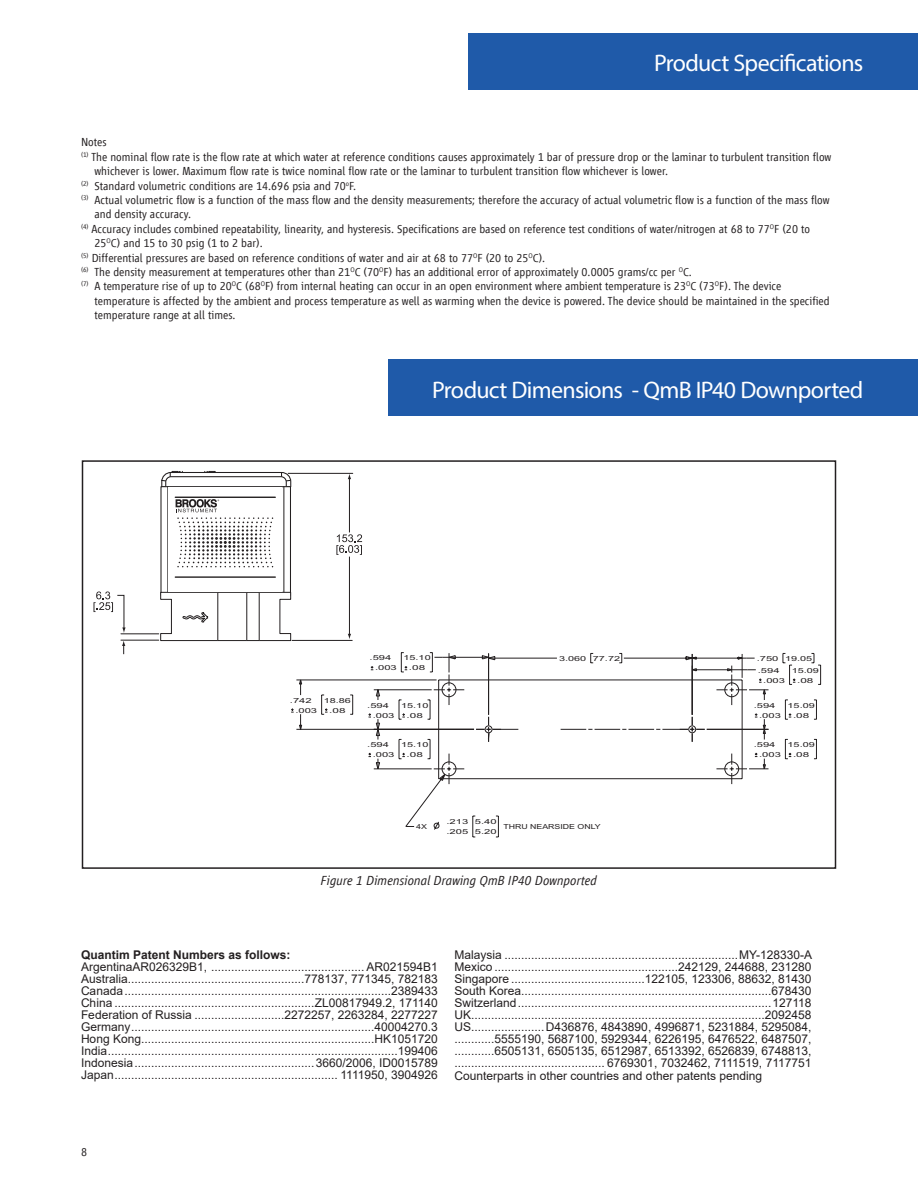
<style>
.page{position:relative;width:918px;height:1188px;background:#fff}
.page>*{position:absolute;margin:0;border:0;box-sizing:border-box;transform-origin:0 0}
.broDS-Mid-page_SH{font:24px "Myriad Pro";letter-spacing:-.03em;color:#fff}
.t1{font:italic 300 13.5px "Vialog LT";color:#231f20}
.Trademarks{font:12px "Arial";color:#231f20}
.t2{font:300 12px/14.4px "Vialog LT";color:#231f20}
.Trademarks-2{font:700 12px "Arial";color:#231f20}
.t3{font:6.9px/10.1px "Arial";color:#231f20;scale:1.62 1}
.t4{font:6.9px/10.1px "Arial";color:#231f20;text-align:center;scale:1.57 1}
.t5{font:6.9px "Arial";color:#231f20;scale:1.27 1}
.t6{font:6.9px "Arial";color:#231f20;scale:1.29 1}
</style>
<div class="page">
<svg style="left:161px;top:471px;width:131px;height:16px"></svg>
<div style="left:160px;top:486px;width:131px;height:110px;background:#fff;border:1px solid #231f20"></div>
<hr style="left:167px;top:487px;width:1px;height:106px;background:#231f20">
<hr style="left:283px;top:487px;width:1px;height:106px;background:#231f20">
<svg style="left:160px;top:592px;width:131px;height:49px"></svg>
<hr style="left:121px;top:633px;width:38px;height:1px;background:#231f20">
<hr style="left:121px;top:640px;width:38px;height:1px;background:#231f20">
<svg style="left:122px;top:640px;width:3px;height:14px"></svg>
<hr style="left:349px;top:557px;width:1px;height:78px;background:#231f20">
<hr style="left:349px;top:478px;width:1px;height:54px;background:#231f20">
<hr style="left:292px;top:640px;width:60px;height:1px;background:#231f20">
<hr style="left:288px;top:473px;width:65px;height:1px;background:#231f20">
<svg style="left:336px;top:534px;width:26px;height:21px"></svg>
<svg style="left:94px;top:592px;width:32px;height:41px"></svg>
<div style="left:169px;top:487px;width:113px;height:105px;background:#fff"></div>
<svg style="left:174px;top:576px;width:102px;height:2px"></svg>
<svg style="left:174px;top:497px;width:102px;height:70px"></svg>
<svg style="left:291px;top:652px;width:530px;height:186px"></svg>
<div style="left:469px;top:33px;width:449px;height:56px;background:#1f5aa9"></div>
<div style="left:388px;top:359px;width:530px;height:57px;background:#1f5aa9"></div>
<div style="left:82px;top:460px;width:754px;height:409px;border:2px solid #231f20"></div>
<p class="broDS-Mid-page_SH" style="left:654px;top:48px;width:211px">Product Specifications</p>
<p class="t2" style="left:81px;top:135px;width:27px">Notes</p>
<p class="t2" style="left:94px;top:150px;width:738px;text-indent:-14px"><sup>(1)</sup> The nominal flow rate is the flow rate at which water at reference conditions causes approximately 1 bar of pressure drop or the laminar to turbulent transition flow whichever is lower. Maximum flow rate is twice nominal flow rate or the laminar to turbulent transition flow whichever is lower.</p>
<p class="t2" style="left:81px;top:178px;width:277px"><sup>(2)</sup> Standard volumetric conditions are 14.696 psia and 70<sup>o</sup>F.</p>
<p class="t2" style="left:94px;top:193px;width:737px;text-indent:-14px"><sup>(3)</sup> Actual volumetric flow is a function of the mass flow and the density measurements; therefore the accuracy of actual volumetric flow is a function of the mass flow and density accuracy.</p>
<p class="t2" style="left:94px;top:222px;width:717px;text-indent:-14px"><sup>(4)</sup> Accuracy includes combined repeatability, linearity, and hysteresis. Specifications are based on reference test conditions of water/nitrogen at 68 to 77<sup>O</sup>F (20 to<br>25<sup>O</sup>C) and 15 to 30 psig (1 to 2 bar).</p>
<p class="t2" style="left:81px;top:250px;width:466px"><sup>(5)</sup> Differential pressures are based on reference conditions of water and air at 68 to 77<sup>O</sup>F (20 to 25<sup>O</sup>C).</p>
<p class="t2" style="left:81px;top:265px;width:612px"><sup>(6)</sup> The density measurement at temperatures other than 21<sup>O</sup>C (70<sup>O</sup>F) has an additional error of approximately 0.0005 grams/cc per <sup>O</sup>C.</p>
<p class="t2" style="left:94px;top:279px;width:737px;text-indent:-14px"><sup>(7)</sup> A temperature rise of up to 20<sup>O</sup>C (68<sup>O</sup>F) from internal heating can occur in an open environment where ambient temperature is 23<sup>O</sup>C (73<sup>O</sup>F). The device temperature is affected by the ambient and process temperature as well as warming when the device is powered. The device should be maintained in the specified temperature range at all times.</p>
<p class="broDS-Mid-page_SH" style="left:432px;top:375px;width:433px">Product Dimensions - QmB IP40 Downported</p>
<p class="t3" style="left:295px;top:695px;width:15px;text-indent:-5px">.742 .003</p>
<p class="t4" style="left:324px;top:695px;width:19px">18.86 .08</p>
<p class="t3" style="left:375px;top:653px;width:15px;text-indent:-5px">.594 .003</p>
<p class="t4" style="left:404px;top:653px;width:19px">15.10 .08</p>
<p class="t3" style="left:373px;top:700px;width:15px;text-indent:-5px">.594 .003</p>
<p class="t4" style="left:401px;top:700px;width:19px">15.10 .08</p>
<p class="t3" style="left:373px;top:740px;width:15px;text-indent:-5px">.594 .003</p>
<p class="t4" style="left:401px;top:740px;width:19px">15.10 .08</p>
<p class="t4" style="left:559px;top:654px;width:40px">3.060 77.72</p>
<p class="t3" style="left:447px;top:816px;width:15px">.213 .205</p>
<p class="t3" style="left:475px;top:816px;width:15px">5.40<br>5.20</p>
<p class="t6" style="left:416px;top:822px;width:10px">4X</p>
<p class="t5" style="left:503px;top:822px;width:78px">THRU NEARSIDE ONLY</p>
<p class="t1" style="left:321px;top:873px;width:278px">Figure 1 Dimensional Drawing QmB IP40 Downported</p>
<p class="t3" style="left:757px;top:653px;width:36px;line-height:11.7px">.750 19.05 .594</p>
<p class="t3" style="left:763px;top:675px;width:15px">.003</p>
<p class="t4" style="left:792px;top:665px;width:19px">15.09 .08</p>
<p class="t3" style="left:759px;top:700px;width:15px;text-indent:-5px">.594 .003</p>
<p class="t4" style="left:788px;top:700px;width:19px">15.09 .08</p>
<p class="t3" style="left:759px;top:740px;width:15px;text-indent:-5px">.594 .003</p>
<p class="t4" style="left:788px;top:740px;width:19px">15.09 .08</p>
<p class="Trademarks-2" style="left:81px;top:946px;width:211px">Quantim Patent Numbers as follows:</p>
<p class="Trademarks" style="left:81px;top:959px;width:358px">ArgentinaAR026329B1, .............................................. AR021594B1</p>
<p class="Trademarks" style="left:81px;top:971px;width:358px">Australia.....................................................778137, 771345, 782183</p>
<p class="Trademarks" style="left:81px;top:983px;width:358px">Canada................................................................................2389433</p>
<p class="Trademarks" style="left:81px;top:995px;width:358px">China ............................................................ZL00817949.2, 171140</p>
<p class="Trademarks" style="left:81px;top:1007px;width:358px">Federation of Russia ...........................2272257, 2263284, 2277227</p>
<p class="Trademarks" style="left:81px;top:1019px;width:358px">Germany.........................................................................40004270.3</p>
<p class="Trademarks" style="left:81px;top:1031px;width:358px">Hong Kong......................................................................HK1051720</p>
<p class="Trademarks" style="left:81px;top:1043px;width:358px">India.......................................................................................199406</p>
<p class="Trademarks" style="left:81px;top:1055px;width:358px">Indonesia......................................................3660/2006, ID0015789</p>
<p class="Trademarks" style="left:81px;top:1067px;width:358px">Japan................................................................... 1111950, 3904926</p>
<p class="Trademarks" style="left:455px;top:947px;width:359px">Malaysia ......................................................................MY-128330-A</p>
<p class="Trademarks" style="left:455px;top:959px;width:358px">Mexico .......................................................242129, 244688, 231280</p>
<p class="Trademarks" style="left:455px;top:971px;width:358px">Singapore ........................................122105, 123306, 88632, 81430</p>
<p class="Trademarks" style="left:455px;top:983px;width:358px">South Korea...........................................................................678430</p>
<p class="Trademarks" style="left:455px;top:995px;width:358px">Switzerland............................................................................127118</p>
<p class="Trademarks" style="left:455px;top:1007px;width:358px">UK........................................................................................2092458</p>
<p class="Trademarks" style="left:455px;top:1019px;width:358px">US......................D436876, 4843890, 4996871, 5231884, 5295084,</p>
<p class="Trademarks" style="left:455px;top:1031px;width:358px">............5555190, 5687100, 5929344, 6226195, 6476522, 6487507,</p>
<p class="Trademarks" style="left:455px;top:1043px;width:358px">............6505131, 6505135, 6512987, 6513392, 6526839, 6748813,</p>
<p class="Trademarks" style="left:455px;top:1055px;width:358px">............................................. 6769301, 7032462, 7111519, 7117751</p>
<p class="Trademarks" style="left:455px;top:1067px;width:309px">Counterparts in other countries and other patents pending</p>
<p class="t2" style="left:81px;top:1145px;width:8px">8</p>
</div>
